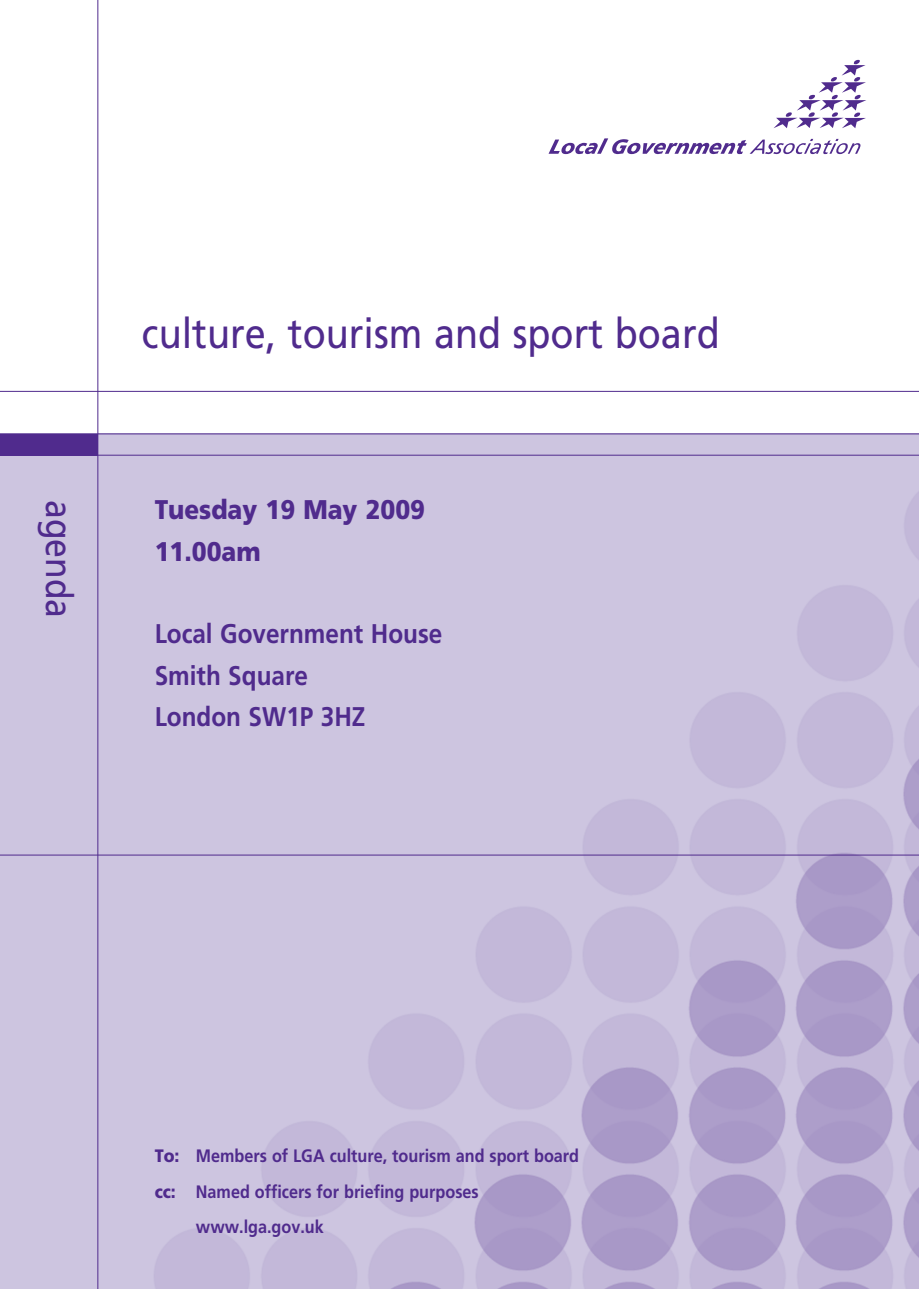
<style>
.page{position:relative;width:919px;height:1289px;background:#fff}
.page>*{position:absolute;margin:0;border:0;box-sizing:border-box;transform-origin:0 0}
.t1{font:163.5px "LGA Logos";color:#502b8d}
.t2{font:42px "Frutiger";color:#502b8d;scale:.9 1}
.t3{font:37.5px "Frutiger";color:#502b8d;scale:.9 1}
.t4{font:700 27px/41.2px "Frutiger";color:#502b8d;scale:.9 1}
.t5{font:900 27px/41.2px "Frutiger";color:#502b8d;scale:.9 1}
.t6{font:700 18px "Frutiger";color:#502b8d;scale:.9 1}
.s1{font-weight:900}
</style>
<div class="page">
<img style="left:0;top:434px;width:918px;height:854px">
<hr style="left:0;top:391px;width:918px;height:1px;background:#502b8d">
<hr style="left:97px;top:0;width:1px;height:434px;background:#502b8d">
<div style="left:0;top:434px;width:98px;height:21px;background:#502b8d"></div>
<hr style="left:0;top:455px;width:918px;height:1px;background:#502b8d">
<hr style="left:97px;top:434px;width:1px;height:854px;background:#502b8d">
<hr style="left:0;top:433px;width:918px;height:1px;background:#502b8d">
<hr style="left:0;top:854px;width:918px;height:1px;background:#502b8d">
<h3 class="t3" style="left:81px;top:500px;width:133px;rotate:90deg">agenda</h3>
<h1 class="t1" style="left:545px;top:2px;width:324px">234</h1>
<h2 class="t2" style="left:142px;top:309px;width:643px">culture, tourism and sport board</h2>
<h3 class="t5" style="left:155px;top:489px;width:302px">Tuesday 19 May 2009<br>11.00am</h3>
<h3 class="t4" style="left:155px;top:613px;width:321px">Local Government House<br>Smith Square<br>London SW1P 3HZ</h3>
<p class="t6" style="left:155px;top:1145px;width:473px"><span class="s1">To:</span> Members of LGA culture, tourism and sport board</p>
<p class="t6" style="left:155px;top:1180px;width:361px"><span class="s1">cc:</span> Named officers for briefing purposes</p>
<p class="t6" style="left:196px;top:1216px;width:144px">www.lga.gov.uk</p>
</div>
